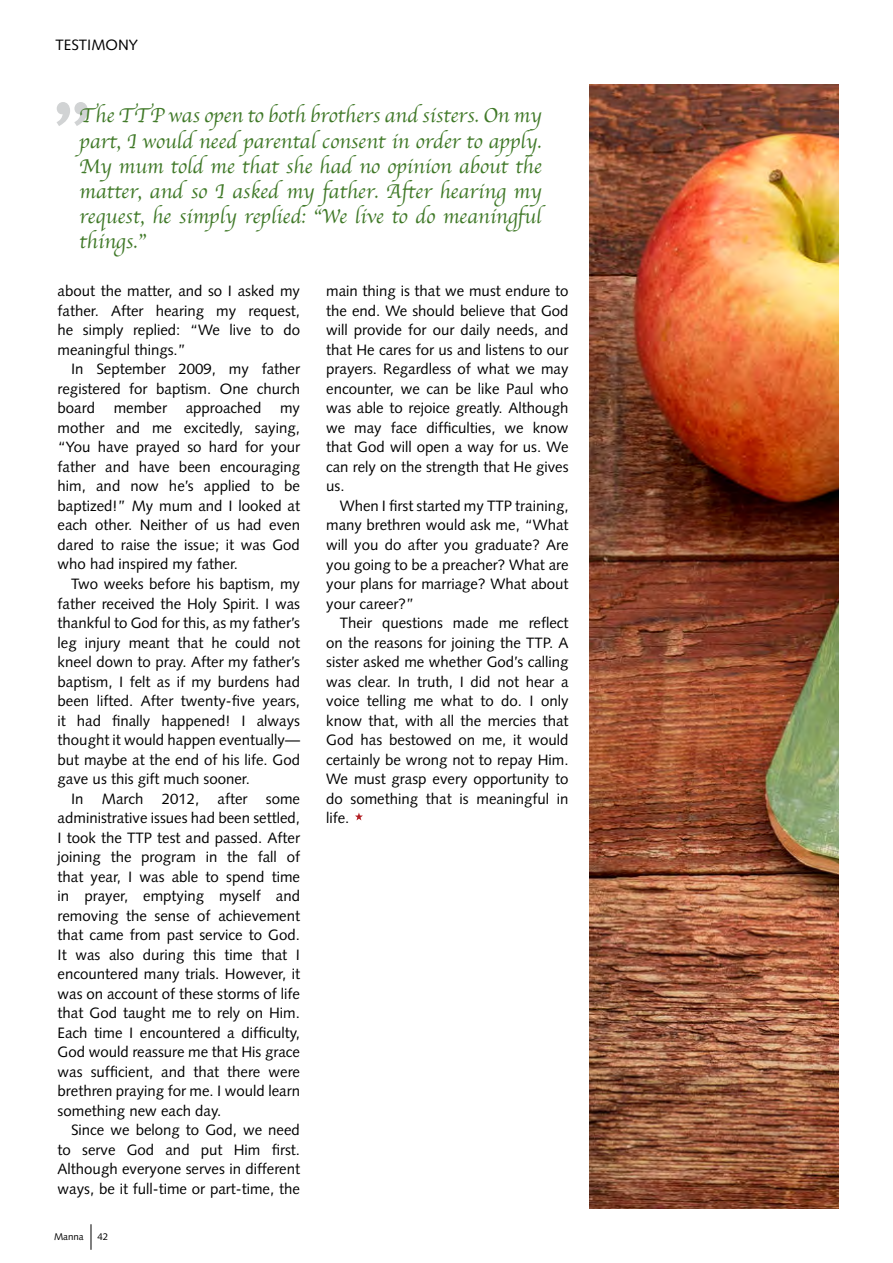
<style>
.page{position:relative;width:893px;height:1263px;background:#fff}
.page>*{position:absolute;margin:0;border:0;box-sizing:border-box;transform-origin:0 0}
.t1{font:90px "Meta";color:#d1d3d4}
.t2{font:21px/25.2px "Apple Chancery";color:#407928;text-align:justify}
.t3{font:15px/19.5px "Syntax";color:#000;text-align:justify}
.t4{font:9.75px "Syntax";color:#000}
</style>
<div class="page">
<svg style="left:91px;top:1224px;width:1px;height:26px"></svg>
<svg style="left:355px;top:812px;width:8px;height:8px"></svg>
<img style="left:589px;top:85px;width:250px;height:1124px">
<p class="t3" style="left:56px;top:35px;width:84px">TESTIMONY</p>
<h1 class="t1" style="left:52px;top:82px;width:43px">”</h1>
<p class="t2" style="left:79px;top:103px;width:464px">The TTP was open to both brothers and sisters. On my part, I would need parental consent in order to apply.<br>My mum told me that she had no opinion about the matter, and so I asked my father. After hearing my request, he simply replied: “We live to do meaningful things.”</p>
<p class="t3" style="left:326px;top:282px;width:244px">main thing is that we must endure to the end. We should believe that God will provide for our daily needs, and that He cares for us and listens to our prayers. Regardless of what we may encounter, we can be like Paul who was able to rejoice greatly. Although we may face difficulties, we know that God will open a way for us. We can rely on the strength that He gives us.</p>
<p class="t3" style="left:326px;top:496px;width:244px;text-indent:14px">When I first started my TTP training, many brethren would ask me, “What will you do after you graduate? Are you going to be a preacher? What are your plans for marriage? What about your career?”</p>
<p class="t3" style="left:326px;top:613px;width:244px;text-indent:14px">Their questions made me reflect on the reasons for joining the TTP. A sister asked me whether God’s calling was clear. In truth, I did not hear a voice telling me what to do. I only know that, with all the mercies that God has bestowed on me, it would certainly be wrong not to repay Him.<br>We must grasp every opportunity to do something that is meaningful in life.</p>
<p class="t3" style="left:58px;top:282px;width:244px">about the matter, and so I asked my father. After hearing my request, he simply replied: “We live to do meaningful things.”</p>
<p class="t3" style="left:58px;top:360px;width:244px;text-indent:14px">In September 2009, my father registered for baptism. One church board member approached my mother and me excitedly, saying, “You have prayed so hard for your father and have been encouraging him, and now he’s applied to be baptized!” My mum and I looked at each other. Neither of us had even dared to raise the issue; it was God who had inspired my father.</p>
<p class="t3" style="left:58px;top:574px;width:244px;text-indent:14px">Two weeks before his baptism, my father received the Holy Spirit. I was thankful to God for this, as my father’s leg injury meant that he could not kneel down to pray. After my father’s baptism, I felt as if my burdens had been lifted. After twenty-five years, it had finally happened! I always thought it would happen eventually— but maybe at the end of his life. God gave us this gift much sooner.</p>
<p class="t3" style="left:58px;top:789px;width:244px;text-indent:14px">In March 2012, after some administrative issues had been settled, I took the TTP test and passed. After joining the program in the fall of that year, I was able to spend time in prayer, emptying myself and removing the sense of achievement that came from past service to God.<br>It was also during this time that I encountered many trials. However, it was on account of these storms of life that God taught me to rely on Him.<br>Each time I encountered a difficulty, God would reassure me that His grace was sufficient, and that there were brethren praying for me. I would learn something new each day.</p>
<p class="t3" style="left:58px;top:1120px;width:244px;text-indent:14px">Since we belong to God, we need to serve God and put Him first.<br>Although everyone serves in different ways, be it full-time or part-time, the</p>
<p class="t4" style="left:54px;top:1230px;width:31px">Manna</p>
<p class="t4" style="left:97px;top:1230px;width:12px">42</p>
</div>
